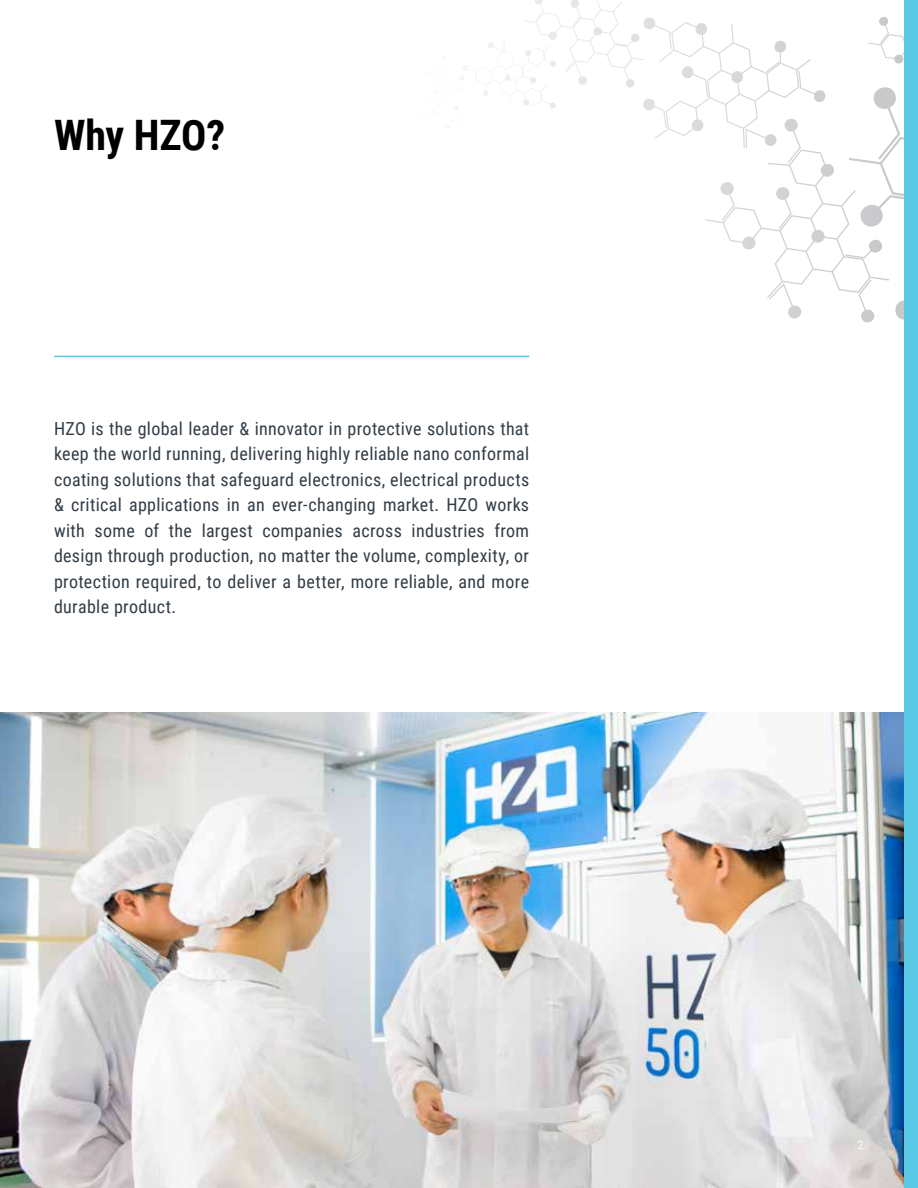
<style>
.page{position:relative;width:918px;height:1188px;background:#fff}
.page>*{position:absolute;margin:0;border:0;box-sizing:border-box;transform-origin:0 0}
.t1{font:700 42px "Roboto Condensed";letter-spacing:-.01em;color:#000}
.t2{font:18px/25.5px "Roboto Condensed";letter-spacing:.02em;color:#323c45;text-align:justify}
.t3{font:12px "Roboto Condensed";color:#fff}
</style>
<div class="page">
<svg style="left:678px;top:17px;width:226px;height:303px"></svg>
<img style="left:0;top:713px;width:904px;height:475px">
<hr style="left:54px;top:356px;width:475px;height:1px;background:#59c9e6">
<div style="left:904px;top:0;width:14px;height:1188px;background:#59c9e6"></div>
<h1 class="t1" style="left:54px;top:106px;width:173px">Why HZO?</h1>
<p class="t2" style="left:54px;top:415px;width:477px">HZO is the global leader &amp; innovator in protective solutions that keep the world running, delivering highly reliable nano conformal coating solutions that safeguard electronics, electrical products &amp; critical applications in an ever-changing market. HZO works with some of the largest companies across industries from design through production, no matter the volume, complexity, or protection required, to deliver a better, more reliable, and more durable product.</p>
<p class="t3" style="left:858px;top:1136px;width:7px">2</p>
</div>
